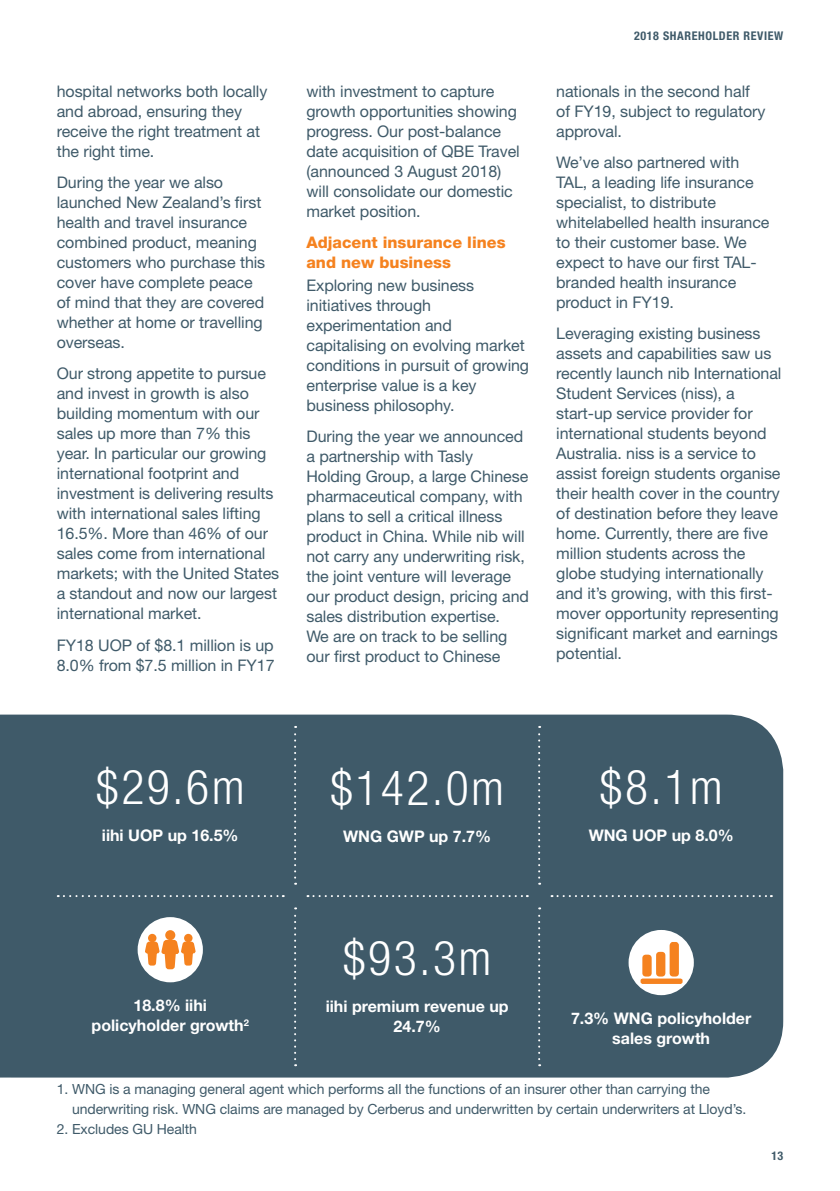
<style>
.page{position:relative;width:840px;height:1191px;background:#fff}
.page>*{position:absolute;margin:0;border:0;box-sizing:border-box;transform-origin:0 0}
.t1{font:300 condensed 48px "Helvetica Neue LT Std";letter-spacing:.05em;color:#fff}
.t2{font:16px/20px "Helvetica Neue LT Std";letter-spacing:-.005em;color:#3f5a69}
.t3{font:700 16px/20px "Helvetica Neue LT Std";color:#fff;text-align:center}
.t4{font:800 16px/20px "Helvetica Neue LT Std";color:#f5821f}
.t5{font:14px/20px "Helvetica Neue LT Std";letter-spacing:-.005em;color:#3f5a69}
.t6{font:700 condensed 12px "Helvetica Neue LT Std";letter-spacing:.05em;color:#3f5a69}
</style>
<div class="page">
<div style="left:0;top:714px;width:782px;height:363px;background:#3f5a69"></div>
<svg style="left:294px;top:726px;width:2px;height:158px"></svg>
<svg style="left:538px;top:726px;width:2px;height:158px"></svg>
<svg style="left:294px;top:907px;width:2px;height:159px"></svg>
<svg style="left:538px;top:907px;width:2px;height:159px"></svg>
<svg style="left:307px;top:895px;width:220px;height:2px"></svg>
<svg style="left:551px;top:895px;width:220px;height:2px"></svg>
<svg style="left:58px;top:895px;width:225px;height:2px"></svg>
<div style="left:137px;top:917px;width:66px;height:65px;background:#fff;border-radius:50%"></div>
<div style="left:166px;top:931px;width:8px;height:8px;background:#f5821f;border-radius:50%"></div>
<div style="left:165px;top:930px;width:10px;height:10px;border:2px solid #f5821f;border-radius:50%"></div>
<div style="left:149px;top:934px;width:6px;height:7px;background:#f5821f;border-radius:50%"></div>
<div style="left:148px;top:933px;width:8px;height:9px;border:2px solid #f5821f;border-radius:50%"></div>
<svg style="left:144px;top:938px;width:53px;height:32px"></svg>
<div style="left:185px;top:934px;width:6px;height:7px;background:#f5821f;border-radius:50%"></div>
<div style="left:184px;top:933px;width:8px;height:9px;border:2px solid #f5821f;border-radius:50%"></div>
<div style="left:628px;top:930px;width:65px;height:65px;background:#fff;border-radius:50%"></div>
<svg style="left:640px;top:942px;width:42px;height:42px"></svg>
<p class="t2" style="left:57px;top:81px;width:212px">hospital networks both locally and abroad, ensuring they receive the right treatment at the right time.</p>
<p class="t2" style="left:57px;top:172px;width:210px">During the year we also launched New Zealand’s first health and travel insurance combined product, meaning customers who purchase this cover have complete peace of mind that they are covered whether at home or travelling overseas.</p>
<p class="t2" style="left:57px;top:363px;width:224px">Our strong appetite to pursue and invest in growth is also building momentum with our sales up more than 7% this year. In particular our growing international footprint and investment is delivering results with international sales lifting<br>16.5%. More than 46% of our sales come from international markets; with the United States a standout and now our largest international market.</p>
<p class="t2" style="left:57px;top:635px;width:219px">FY18 UOP of $8.1 million is up<br>8.0% from $7.5 million in FY17</p>
<p class="t2" style="left:306px;top:81px;width:215px">with investment to capture growth opportunities showing progress. Our post-balance date acquisition of QBE Travel (announced 3 August 2018) will consolidate our domestic market position.</p>
<p class="t4" style="left:306px;top:232px;width:200px">Adjacent insurance lines and new business</p>
<p class="t2" style="left:306px;top:275px;width:224px">Exploring new business initiatives through experimentation and capitalising on evolving market conditions in pursuit of growing enterprise value is a key business philosophy.</p>
<p class="t2" style="left:306px;top:426px;width:224px">During the year we announced a partnership with Tasly<br>Holding Group, a large Chinese pharmaceutical company, with plans to sell a critical illness product in China. While nib will not carry any underwriting risk, the joint venture will leverage our product design, pricing and sales distribution expertise.<br>We are on track to be selling our first product to Chinese</p>
<p class="t6" style="left:633px;top:28px;width:150px">2018 SHAREHOLDER REVIEW</p>
<p class="t2" style="left:556px;top:81px;width:210px">nationals in the second half of FY19, subject to regulatory approval.</p>
<p class="t2" style="left:556px;top:152px;width:215px">We’ve also partnered with<br>TAL, a leading life insurance specialist, to distribute whitelabelled health insurance to their customer base. We expect to have our first TAL&shy;branded health insurance product in FY19.</p>
<p class="t2" style="left:556px;top:323px;width:227px">Leveraging existing business assets and capabilities saw us recently launch nib International<br>Student Services (niss), a start-up service provider for international students beyond<br>Australia. niss is a service to assist foreign students organise their health cover in the country of destination before they leave home. Currently, there are five million students across the globe studying internationally and it’s growing, with this first&shy;mover opportunity representing significant market and earnings potential.</p>
<h1 class="t1" style="left:96px;top:759px;width:150px">$29.6m</h1>
<p class="t3" style="left:102px;top:825px;width:138px">iihi UOP up 16.5%</p>
<h1 class="t1" style="left:330px;top:760px;width:176px">$142.0m</h1>
<p class="t3" style="left:343px;top:825px;width:149px">WNG GWP up 7.7%</p>
<h1 class="t1" style="left:599px;top:759px;width:125px">$8.1m</h1>
<p class="t3" style="left:588px;top:825px;width:146px">WNG UOP up 8.0%</p>
<h1 class="t1" style="left:342px;top:931px;width:150px">$93.3m</h1>
<p class="t3" style="left:325px;top:996px;width:184px">iihi premium revenue up<br>24.7%</p>
<p class="t3" style="left:570px;top:1007px;width:182px">7.3% WNG policyholder sales growth</p>
<p class="t5" style="left:72px;top:1079px;width:675px;text-indent:-15px">1. WNG is a managing general agent which performs all the functions of an insurer other than carrying the underwriting risk. WNG claims are managed by Cerberus and underwritten by certain underwriters at Lloyd’s.</p>
<p class="t5" style="left:57px;top:1119px;width:142px">2. Excludes GU Health</p>
<p class="t3" style="left:92px;top:994px;width:159px">18.8% iihi policyholder growth<sup>2</sup></p>
<p class="t6" style="left:771px;top:1148px;width:13px">13</p>
</div>
